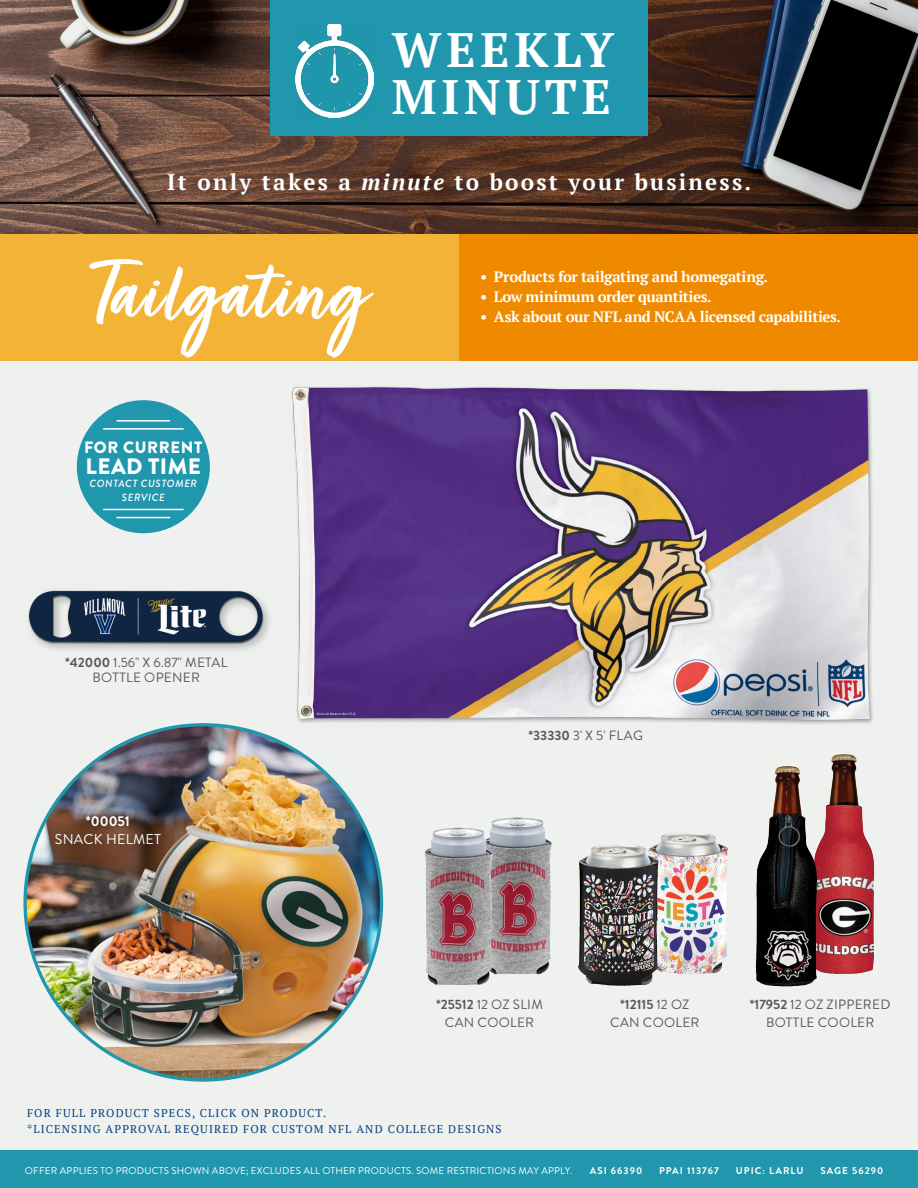
<style>
.page{position:relative;width:918px;height:1188px;background:#eff1ef}
.page>*{position:absolute;margin:0;border:0;box-sizing:border-box;transform-origin:0 0}
.t1{font:91.5px "Turbinado Bold Pro";letter-spacing:.015em;color:#fff}
.t2{font:700 48.15px/47px "PT Serif";letter-spacing:.1em;color:#fff}
.t3{font:700 22.5px "PT Serif";letter-spacing:.1em;color:#fff}
.t4{font:900 22.35px "Brandon Grotesque";letter-spacing:.02em;color:#fff}
.t5{font:900 16.35px "Brandon Grotesque";letter-spacing:.04em;color:#fff}
.t6{font:700 15px "PT Serif";letter-spacing:-.02em;color:#fff}
.t7{font:14.1px "Brandon Grotesque";letter-spacing:.02em;color:#fff}
.t8{font:700 14.1px "Brandon Grotesque";color:#fff}
.t9{font:13.5px/17.9px "Brandon Grotesque";letter-spacing:.02em;color:#58595b;text-align:center}
.t10{font:11.25px/15.3px "PT Serif";letter-spacing:.1em;color:#003e7e}
.t11{font:italic 500 10.5px/13.4px "Brandon Grotesque";letter-spacing:.06em;color:#fff;text-align:center}
.t12{font:9.9px "Brandon Grotesque";letter-spacing:.02em;color:#fff}
.t13{font:700 9.9px "Brandon Grotesque";letter-spacing:.1em;color:#fff}
.s1{font-style:italic}
.s2{font-weight:700}
</style>
<div class="page">
<img style="left:0;top:0;width:918px;height:234px">
<div style="left:0;top:1150px;width:918px;height:38px;background:#2097ad"></div>
<div style="left:270px;top:0;width:378px;height:135px;background:#2097ad"></div>
<div style="left:0;top:234px;width:459px;height:127px;background:#f3b336"></div>
<div style="left:459px;top:234px;width:459px;height:127px;background:#ef8a00"></div>
<img style="left:296px;top:24px;width:77px;height:93px">
<div style="left:77px;top:400px;width:133px;height:133px;background:#2097ad;border-radius:50%"></div>
<hr style="left:103px;top:428px;width:81px;height:2px;background:#fff">
<hr style="left:103px;top:509px;width:81px;height:1px;background:#fff">
<hr style="left:117px;top:420px;width:53px;height:2px;background:#fff">
<hr style="left:117px;top:517px;width:53px;height:1px;background:#fff">
<img style="left:28px;top:589px;width:240px;height:61px">
<img style="left:27px;top:725px;width:355px;height:355px">
<img style="left:275px;top:386px;width:598px;height:347px">
<div style="left:51px;top:811px;width:120px;height:44px;background:#000;opacity:.21"></div>
<img style="left:491px;top:817px;width:61px;height:157px">
<img style="left:425px;top:828px;width:68px;height:157px">
<img style="left:659px;top:833px;width:69px;height:141px">
<img style="left:578px;top:844px;width:81px;height:142px">
<img style="left:817px;top:754px;width:57px;height:220px">
<img style="left:755px;top:766px;width:62px;height:221px">
<h2 class="t2" style="left:392px;top:26px;width:224px">WEEKLY<br>MINUTE</h2>
<h3 class="t3" style="left:167px;top:167px;width:585px">It only takes a <span class="s1">minute</span> to boost your business.</h3>
<h1 class="t1" style="left:94px;top:244px;width:274px">Tailgating</h1>
<p class="t5" style="left:84px;top:436px;width:120px">FOR CURRENT</p>
<h3 class="t4" style="left:86px;top:450px;width:117px">LEAD TIME</h3>
<p class="t11" style="left:90px;top:477px;width:109px">CONTACT CUSTOMER<br>SERVICE</p>
<p class="t9" style="left:65px;top:655px;width:164px;line-height:15px"><span class="s2">*42000</span> 1.56" X 6.87" METAL<br>BOTTLE OPENER</p>
<p class="t8" style="left:86px;top:811px;width:46px">*00051</p>
<p class="t7" style="left:55px;top:830px;width:108px">SNACK HELMET</p>
<p class="t6" style="left:480px;top:266px;width:289px">• Products for tailgating and homegating.</p>
<p class="t6" style="left:480px;top:287px;width:233px">• Low minimum order quantities.</p>
<p class="t6" style="left:480px;top:307px;width:362px">• Ask about our NFL and NCAA licensed capabilities.</p>
<p class="t9" style="left:529px;top:726px;width:116px"><span class="s2">*33330</span> 3' X 5' FLAG</p>
<p class="t9" style="left:436px;top:996px;width:108px"><span class="s2">*25512</span> 12 OZ SLIM<br>CAN COOLER</p>
<p class="t9" style="left:610px;top:996px;width:91px"><span class="s2">*12115</span> 12 OZ<br>CAN COOLER</p>
<p class="t9" style="left:750px;top:996px;width:142px"><span class="s2">*17952</span> 12 OZ ZIPPERED<br>BOTTLE COOLER</p>
<p class="t10" style="left:27px;top:1105px;width:476px">FOR FULL PRODUCT SPECS, CLICK ON PRODUCT.<br>*LICENSING APPROVAL REQUIRED FOR CUSTOM NFL AND COLLEGE DESIGNS</p>
<p class="t12" style="left:25px;top:1163px;width:549px">OFFER APPLIES TO PRODUCTS SHOWN ABOVE; EXCLUDES ALL OTHER PRODUCTS. SOME RESTRICTIONS MAY APPLY.</p>
<p class="t13" style="left:590px;top:1163px;width:54px">ASI 66390</p>
<p class="t13" style="left:659px;top:1163px;width:61px">PPAI 113767</p>
<p class="t13" style="left:736px;top:1163px;width:69px">UPIC: LARLU</p>
<p class="t13" style="left:820px;top:1163px;width:64px">SAGE 56290</p>
</div>
